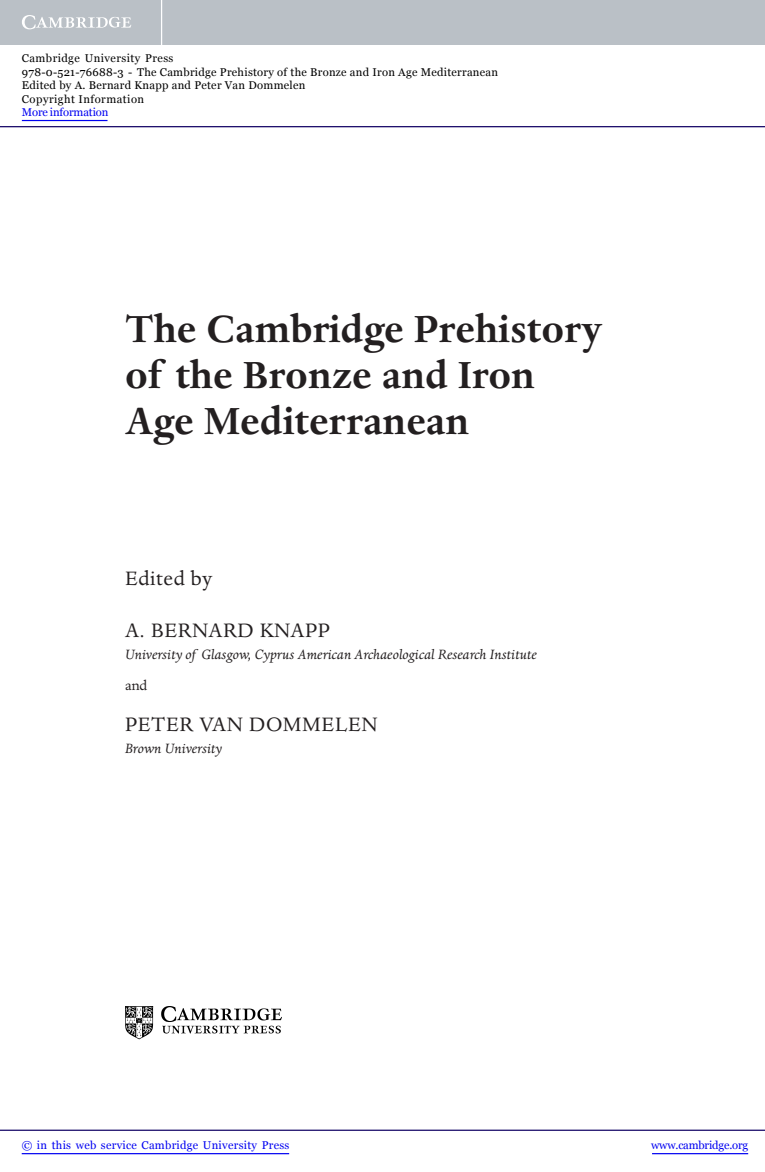
<style>
.page{position:relative;width:765px;height:1172px;background:#fff}
.page>*{position:absolute;margin:0;border:0;box-sizing:border-box;transform-origin:0 0}
.t1{font:700 43.75px/46.2px "Dante MT Std";color:#231f20}
.t2{font:22.5px "Dante MT Std";letter-spacing:.17em;color:#231f20}
.t3{font:italic 15.62px "Dante MT Std";color:#231f20}
.t4{font:15.62px "Dante MT Std";color:#231f20}
.t5{font:11.25px/13.5px "Georgia";letter-spacing:.025em;color:#000}
.t6{font:11.25px "Georgia";letter-spacing:.025em;color:#0000f1}
.t7{font:11.25px "Georgia";letter-spacing:-.015em;color:#0000f1}
.t8{font:11.25px "Georgia";letter-spacing:-.01em;color:#0000f1}
</style>
<div class="page">
<img style="left:125px;top:1006px;width:157px;height:33px">
<div style="left:0;top:0;width:765px;height:45px;background:#bac0c6"></div>
<svg style="left:22px;top:15px;width:109px;height:14px"></svg>
<hr style="left:161px;top:0;width:1px;height:45px;background:#fff">
<hr style="left:0;top:126px;width:765px;height:1px;background:#150666">
<hr style="left:652px;top:1152px;width:96px;height:2px;background:#0000f1">
<hr style="left:0;top:1129px;width:765px;height:1px;background:#150666">
<hr style="left:22px;top:1152px;width:267px;height:2px;background:#0000f1">
<hr style="left:22px;top:120px;width:86px;height:1px;background:#0000f1">
<p class="t5" style="left:22px;top:52px;width:478px">Cambridge University Press<br>978-0-521-76688-3 - The Cambridge Prehistory of the Bronze and Iron Age Mediterranean Edited by A. Bernard Knapp and Peter Van Dommelen<br>Copyright Information</p>
<p class="t8" style="left:22px;top:106px;width:88px">More information</p>
<h1 class="t1" style="left:125px;top:309px;width:479px">The Cambridge Prehistory of the Bronze and Iron<br>Age Mediterranean</h1>
<h2 class="t2" style="left:125px;top:570px;width:88px">Edited by</h2>
<h2 class="t2" style="left:125px;top:622px;width:207px">A. BERNARD KNAPP</h2>
<h3 class="t3" style="left:125px;top:648px;width:413px">University of Glasgow, Cyprus American Archaeological Research Institute</h3>
<h3 class="t4" style="left:125px;top:679px;width:24px">and</h3>
<h2 class="t2" style="left:125px;top:716px;width:254px">PETER VAN DOMMELEN</h2>
<h3 class="t3" style="left:125px;top:742px;width:99px">Brown University</h3>
<p class="t6" style="left:22px;top:1137px;width:269px">© in this web service Cambridge University Press</p>
<p class="t7" style="left:651px;top:1137px;width:99px">www.cambridge.org</p>
</div>
